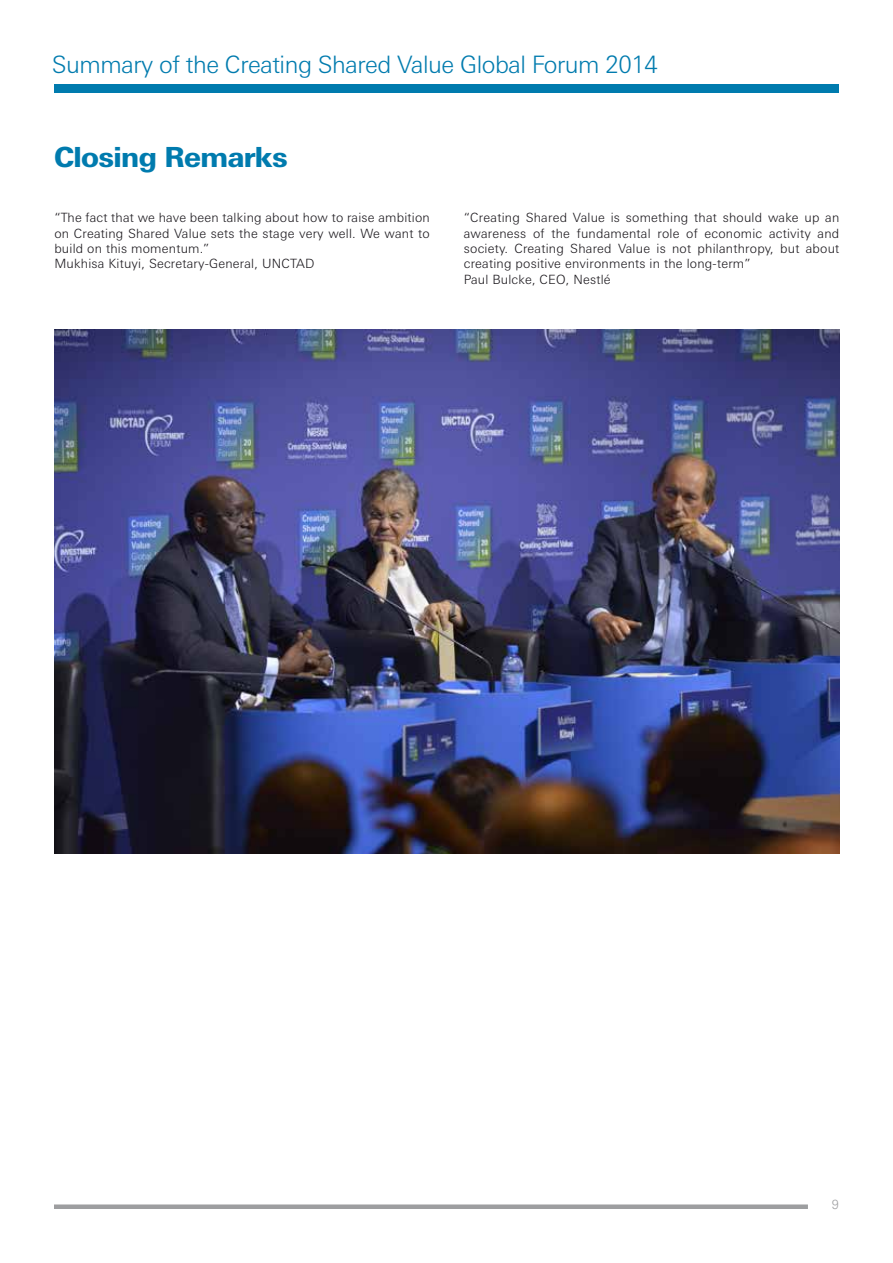
<style>
.page{position:relative;width:893px;height:1263px;background:#fff}
.page>*{position:absolute;margin:0;border:0;box-sizing:border-box;transform-origin:0 0}
.t1{font:800 27.75px "LT Univers Basic";letter-spacing:-.025em;color:#007bae}
.t2{font:300 24px "LT Univers Basic";letter-spacing:-.02em;color:#007bae}
.t3{font:300 12.75px/15.3px "LT Univers Basic";letter-spacing:.015em;color:#1a171c}
.t4{font:300 12.75px "LT Univers Basic";color:#9d9ea0}
</style>
<div class="page">
<div style="left:54px;top:84px;width:785px;height:9px;background:#007bae"></div>
<div style="left:54px;top:1204px;width:754px;height:5px;background:#9d9ea0"></div>
<img style="left:54px;top:329px;width:785px;height:524px">
<h2 class="t2" style="left:52px;top:50px;width:607px">Summary of the Creating Shared Value Global Forum 2014</h2>
<h1 class="t1" style="left:54px;top:140px;width:235px">Closing Remarks</h1>
<p class="t3" style="left:54px;top:210px;width:377px">“The fact that we have been talking about how to raise ambition on Creating Shared Value sets the stage very well. We want to build on this momentum.”<br>Mukhisa Kituyi, Secretary-General, UNCTAD</p>
<p class="t3" style="left:464px;top:210px;width:377px">“Creating Shared Value is something that should wake up an awareness of the fundamental role of economic activity and society. Creating Shared Value is not philanthropy, but about creating positive environments in the long-term”<br>Paul Bulcke, CEO, Nestlé</p>
<p class="t4" style="left:832px;top:1197px;width:9px">9</p>
</div>
